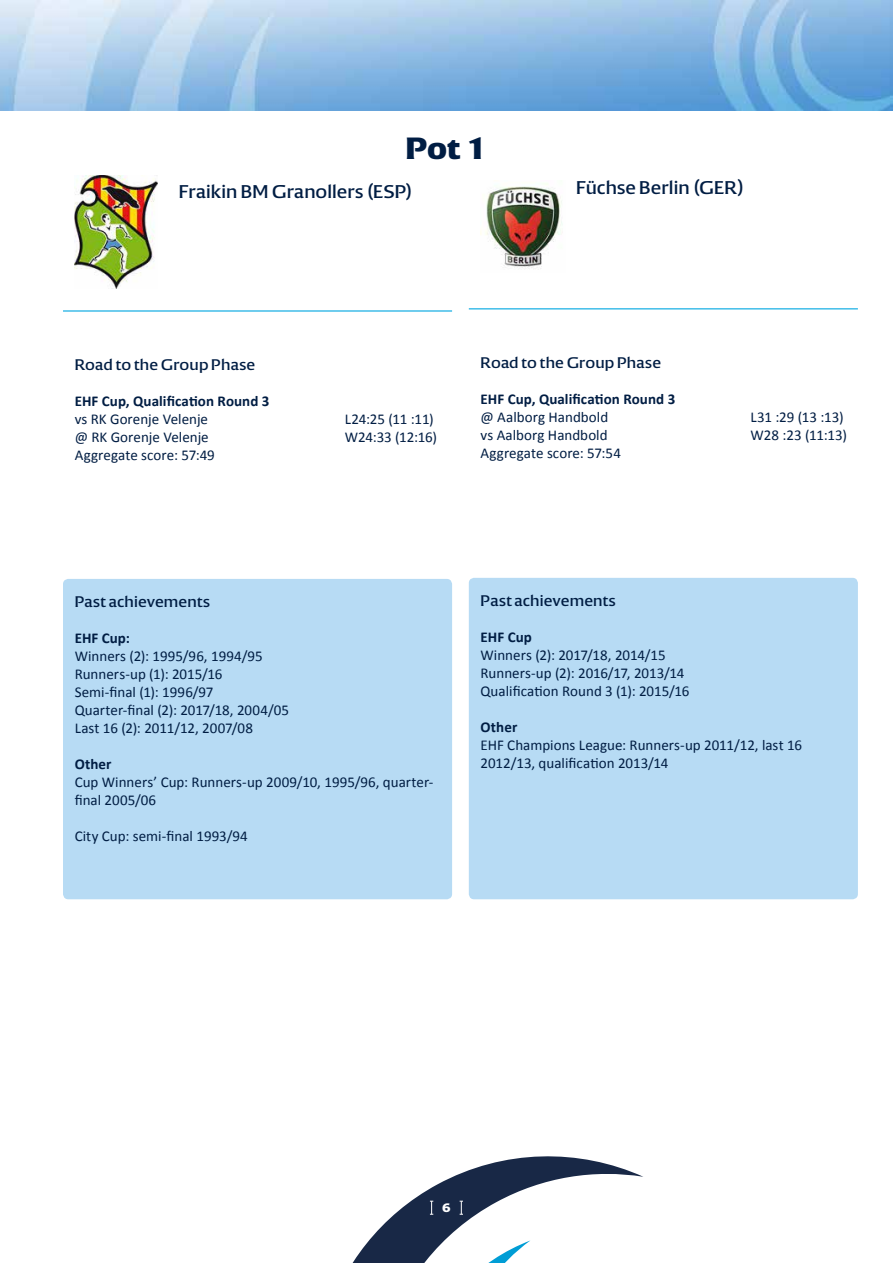
<style>
.page{position:relative;width:893px;height:1263px;background:#fff}
.page>*{position:absolute;margin:0;border:0;box-sizing:border-box;transform-origin:0 0}
.t1{font:800 30px "EHF";color:#001d43}
.t2{font:18px "EHF";letter-spacing:.005em;color:#001d43}
.t3{font:15px/18px "Calibri";color:#001d43}
.t4{font:700 15px "Calibri";letter-spacing:.005em;color:#001d43}
.t5{font:15px "EHF";letter-spacing:.01em;color:#001d43}
.t6{font:800 12px "EHF";color:#fff}
</style>
<div class="page">
<svg style="left:352px;top:1156px;width:291px;height:107px"></svg>
<img style="left:0;top:0;width:893px;height:111px">
<div style="left:63px;top:579px;width:389px;height:320px;background:#b7dbf4;border-radius:5px"></div>
<img style="left:75px;top:175px;width:83px;height:113px">
<hr style="left:63px;top:310px;width:389px;height:2px;background:#00a7e1">
<div style="left:469px;top:578px;width:389px;height:321px;background:#b7dbf4;border-radius:5px"></div>
<img style="left:480px;top:183px;width:83px;height:86px">
<hr style="left:469px;top:308px;width:389px;height:1px;background:#00a7e1">
<h1 class="t1" style="left:405px;top:130px;width:83px">Pot 1</h1>
<p class="t2" style="left:179px;top:181px;width:235px">Fraikin BM Granollers (ESP)</p>
<p class="t2" style="left:576px;top:177px;width:170px">Füchse Berlin (GER)</p>
<p class="t5" style="left:75px;top:356px;width:182px">Road to the Group Phase</p>
<p class="t4" style="left:75px;top:392px;width:196px">EHF Cup, Qualification Round 3</p>
<p class="t3" style="left:75px;top:410px;width:135px">vs RK Gorenje Velenje</p>
<p class="t3" style="left:345px;top:410px;width:91px">L24:25 (11 :11)</p>
<p class="t3" style="left:75px;top:428px;width:136px">@ RK Gorenje Velenje</p>
<p class="t3" style="left:345px;top:428px;width:94px">W24:33 (12:16)</p>
<p class="t3" style="left:75px;top:446px;width:142px">Aggregate score: 57:49</p>
<p class="t5" style="left:480px;top:354px;width:182px">Road to the Group Phase</p>
<p class="t4" style="left:480px;top:390px;width:196px">EHF Cup, Qualification Round 3</p>
<p class="t3" style="left:480px;top:408px;width:129px">@ Aalborg Handbold</p>
<p class="t3" style="left:750px;top:408px;width:94px">L31 :29 (13 :13)</p>
<p class="t3" style="left:480px;top:426px;width:129px">vs Aalborg Handbold</p>
<p class="t3" style="left:750px;top:426px;width:98px">W28 :23 (11:13)</p>
<p class="t3" style="left:480px;top:444px;width:142px">Aggregate score: 57:54</p>
<p class="t5" style="left:75px;top:593px;width:137px">Past achievements</p>
<p class="t4" style="left:75px;top:628px;width:57px">EHF Cup:</p>
<p class="t3" style="left:75px;top:647px;width:216px">Winners (2): 1995/96, 1994/95<br>Runners-up (1): 2015/16<br>Semi-final (1): 1996/97<br>Quarter-final (2): 2017/18, 2004/05<br>Last 16 (2): 2011/12, 2007/08</p>
<p class="t4" style="left:75px;top:754px;width:38px">Other</p>
<p class="t3" style="left:75px;top:773px;width:360px">Cup Winners’ Cup: Runners-up 2009/10, 1995/96, quarter&shy;final 2005/06</p>
<p class="t3" style="left:75px;top:827px;width:175px">City Cup: semi-final 1993/94</p>
<p class="t5" style="left:480px;top:592px;width:137px">Past achievements</p>
<p class="t4" style="left:480px;top:627px;width:53px">EHF Cup</p>
<p class="t3" style="left:480px;top:646px;width:211px">Winners (2): 2017/18, 2014/15<br>Runners-up (2): 2016/17, 2013/14<br>Qualification Round 3 (1): 2015/16</p>
<p class="t4" style="left:480px;top:717px;width:38px">Other</p>
<p class="t3" style="left:480px;top:736px;width:323px">EHF Champions League: Runners-up 2011/12, last 16<br>2012/13, qualification 2013/14</p>
<p class="t6" style="left:442px;top:1201px;width:10px">6</p>
</div>
